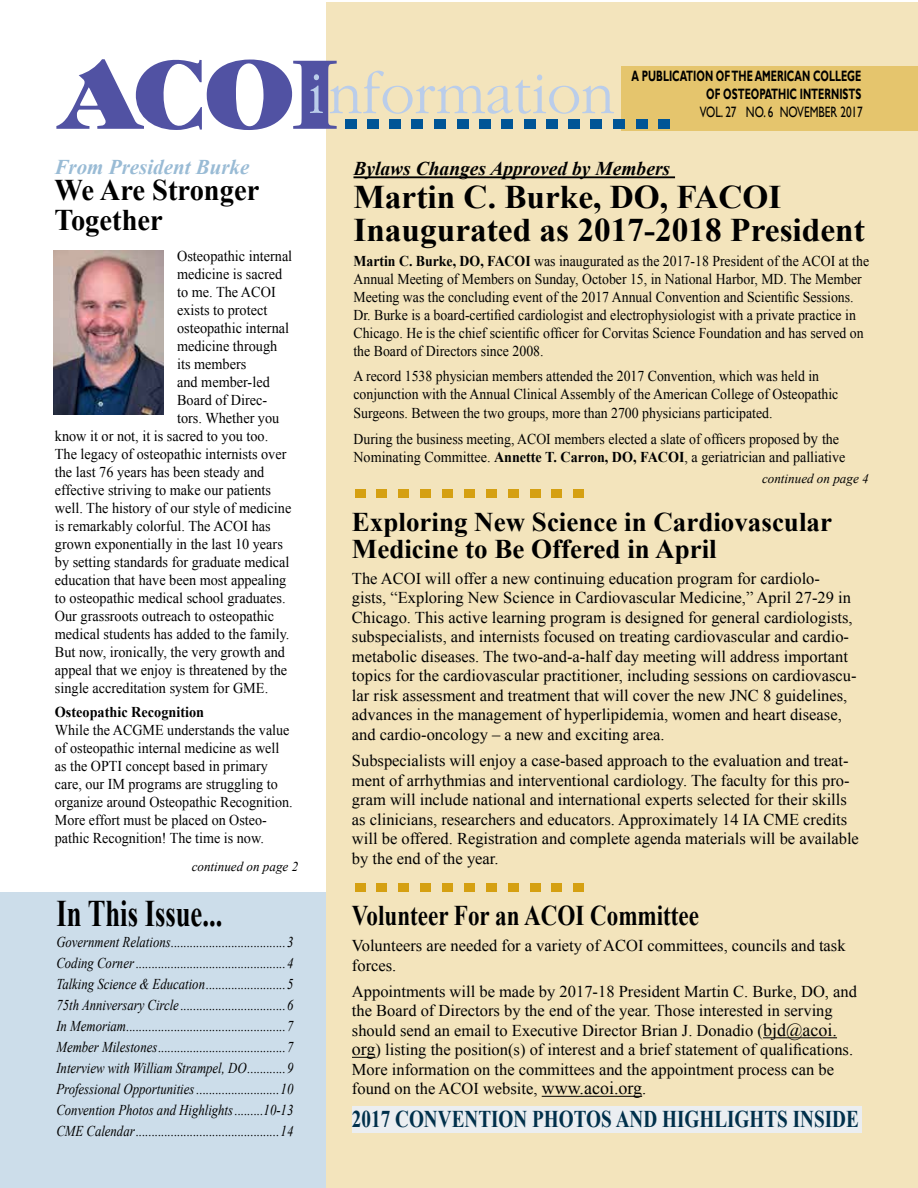
<style>
.page{position:relative;width:918px;height:1188px;background:#fff}
.page>*{position:absolute;margin:0;border:0;box-sizing:border-box;transform-origin:0 0}
.t1{font:700 37.5px "Times New Roman";color:#000;scale:.71 1}
.t2{font:700 33px/33px "Times New Roman";color:#000}
.t3{font:700 30px/30px "Times New Roman";color:#000;scale:.95 1}
.t4{font:700 28.5px "Times New Roman";color:#000;scale:.81 1}
.t5{font:700 27px/27px "Times New Roman";color:#000}
.t6{font:700 24px "Times New Roman";color:#00304b;scale:.8 1}
.t7{font:italic 700 21px "Times New Roman";color:#99bbd5}
.t8{font:italic 700 19.5px "Times New Roman";color:#000}
.t9{font:16.5px/19.5px "Times New Roman";color:#000}
.t10{font:15px/18px "Times New Roman";color:#000;scale:.92 1}
.t11{font:15px "Times New Roman";color:#000;scale:.95 1}
.t12{font:italic 15px/21px "Times New Roman";color:#000;text-align:justify;scale:.85 1}
.t13{font:15px/18px "Times New Roman";color:#000;scale:.94 1}
.t14{font:700 15px/18px "Gill Sans";color:#000;text-align:right;scale:.65 1}
.t15{font:15px "Gill Sans";color:#000;scale:.75 1}
.t16{font:700 15px "Times New Roman";color:#000;scale:.95 1}
.t17{font:italic 13.5px "Times New Roman";color:#000}
.s1{font-weight:700}
.s2{font-size:16.5px}
.s3{font-size:18px}
</style>
<div class="page">
<div style="left:0;top:893px;width:326px;height:295px;background:#ccddea"></div>
<div style="left:326px;top:2px;width:592px;height:1186px;background:#f3e4bc"></div>
<div style="left:621px;top:66px;width:297px;height:65px;background:#e5c56d"></div>
<div style="left:614px;top:119px;width:11px;height:10px;background:#005596"></div>
<div style="left:636px;top:119px;width:11px;height:10px;background:#005596"></div>
<div style="left:658px;top:119px;width:12px;height:10px;background:#005596"></div>
<svg style="left:56px;top:59px;width:558px;height:71px"></svg>
<div style="left:355px;top:883px;width:11px;height:9px;background:#d5a012"></div>
<div style="left:376px;top:883px;width:11px;height:9px;background:#d5a012"></div>
<div style="left:398px;top:883px;width:11px;height:9px;background:#d5a012"></div>
<div style="left:420px;top:883px;width:11px;height:9px;background:#d5a012"></div>
<div style="left:442px;top:883px;width:11px;height:9px;background:#d5a012"></div>
<div style="left:464px;top:883px;width:11px;height:9px;background:#d5a012"></div>
<div style="left:486px;top:883px;width:11px;height:9px;background:#d5a012"></div>
<div style="left:508px;top:883px;width:11px;height:9px;background:#d5a012"></div>
<div style="left:530px;top:883px;width:11px;height:9px;background:#d5a012"></div>
<div style="left:551px;top:883px;width:11px;height:9px;background:#d5a012"></div>
<div style="left:573px;top:883px;width:11px;height:9px;background:#d5a012"></div>
<hr style="left:353px;top:176px;width:322px;height:2px;background:#000">
<img style="left:53px;top:251px;width:111px;height:163px">
<div style="left:355px;top:490px;width:11px;height:8px;background:#d5a012"></div>
<div style="left:376px;top:490px;width:11px;height:8px;background:#d5a012"></div>
<div style="left:398px;top:490px;width:11px;height:8px;background:#d5a012"></div>
<div style="left:420px;top:490px;width:11px;height:8px;background:#d5a012"></div>
<div style="left:442px;top:490px;width:11px;height:8px;background:#d5a012"></div>
<div style="left:464px;top:490px;width:11px;height:8px;background:#d5a012"></div>
<div style="left:486px;top:490px;width:11px;height:8px;background:#d5a012"></div>
<div style="left:508px;top:490px;width:11px;height:8px;background:#d5a012"></div>
<div style="left:530px;top:490px;width:11px;height:8px;background:#d5a012"></div>
<div style="left:551px;top:490px;width:11px;height:8px;background:#d5a012"></div>
<div style="left:573px;top:490px;width:11px;height:8px;background:#d5a012"></div>
<div style="left:353px;top:1107px;width:509px;height:26px;background:#ebeef1"></div>
<hr style="left:763px;top:1037px;width:74px;height:1px;background:#000">
<svg style="left:352px;top:1057px;width:24px;height:1px"></svg>
<hr style="left:542px;top:1096px;width:100px;height:1px;background:#000">
<p class="t7" style="left:55px;top:152px;width:196px">From President Burke</p>
<h3 class="t3" style="left:55px;top:175px;width:217px">We Are Stronger<br>Together</h3>
<p class="t11" style="left:177px;top:246px;width:123px">Osteopathic internal</p>
<p class="t11" style="left:177px;top:264px;width:112px">medicine is sacred</p>
<p class="t11" style="left:177px;top:282px;width:105px">to me. The ACOI</p>
<p class="t11" style="left:177px;top:300px;width:96px">exists to protect</p>
<p class="t11" style="left:177px;top:318px;width:119px">osteopathic internal</p>
<p class="t11" style="left:177px;top:336px;width:107px">medicine through</p>
<p class="t11" style="left:177px;top:354px;width:74px">its members</p>
<p class="t11" style="left:177px;top:372px;width:99px">and member-led</p>
<p class="t11" style="left:177px;top:390px;width:96px">Board of Direc-</p>
<p class="t11" style="left:177px;top:408px;width:109px">tors. Whether you</p>
<p class="t11" style="left:55px;top:426px;width:226px">know it or not, it is sacred to you too.</p>
<p class="t11" style="left:55px;top:444px;width:245px">The legacy of osteopathic internists over</p>
<p class="t11" style="left:55px;top:462px;width:222px">the last 76 years has been steady and</p>
<p class="t11" style="left:55px;top:480px;width:229px">effective striving to make our patients</p>
<p class="t11" style="left:55px;top:498px;width:250px">well. The history of our style of medicine</p>
<p class="t11" style="left:55px;top:516px;width:229px">is remarkably colorful. The ACOI has</p>
<p class="t11" style="left:55px;top:534px;width:241px">grown exponentially in the last 10 years</p>
<p class="t11" style="left:55px;top:552px;width:249px">by setting standards for graduate medical</p>
<p class="t11" style="left:55px;top:570px;width:245px">education that have been most appealing</p>
<p class="t11" style="left:55px;top:588px;width:244px">to osteopathic medical school graduates.</p>
<p class="t11" style="left:55px;top:606px;width:232px">Our grassroots outreach to osteopathic</p>
<p class="t11" style="left:55px;top:624px;width:248px">medical students has added to the family.</p>
<p class="t11" style="left:55px;top:642px;width:244px">But now, ironically, the very growth and</p>
<p class="t11" style="left:55px;top:660px;width:246px">appeal that we enjoy is threatened by the</p>
<p class="t11" style="left:55px;top:678px;width:226px">single accreditation system for GME.</p>
<p class="t16" style="left:55px;top:702px;width:159px">Osteopathic Recognition</p>
<p class="t13" style="left:55px;top:721px;width:255px">While the ACGME understands the value of osteopathic internal medicine as well as the OPTI concept based in primary care, our IM programs are struggling to organize around Osteopathic Recognition.<br>More effort must be placed on Osteo&shy;pathic Recognition! The time is now.</p>
<p class="t17" style="left:192px;top:858px;width:108px">continued on page 2</p>
<h1 class="t1" style="left:56px;top:888px;width:235px">In This Issue...</h1>
<p class="t12" style="left:56px;top:932px;width:280px">Government Relations....................................3<br>Coding Corner ...............................................4<br>Talking Science &amp; Education.........................5<br>75th Anniversary Circle .................................6<br>In Memoriam..................................................7<br>Member Milestones........................................7<br>Interview with William Strampel, DO............9<br>Professional Opportunities ..........................10<br>Convention Photos and Highlights.........10-13<br>CME Calendar.............................................14</p>
<p class="t14" style="left:631px;top:68px;width:355px">A PUBLICATION OF THE AMERICAN COLLEGE<br>OF OSTEOPATHIC INTERNISTS</p>
<p class="t15" style="left:700px;top:104px;width:219px">VOL. 27 NO. 6 NOVEMBER 2017</p>
<p class="t8" style="left:353px;top:155px;width:318px">Bylaws Changes Approved by Members</p>
<h2 class="t2" style="left:353px;top:180px;width:513px">Martin C. Burke, DO, FACOI<br>Inaugurated as 2017-2018 President</h2>
<p class="t10" style="left:353px;top:252px;width:562px"><span class="s1">Martin C. Burke, DO, FACOI</span> was inaugurated as the 2017-18 President of the ACOI at the Annual Meeting of Members on Sunday, October 15, in National Harbor, MD. The Member Meeting was the concluding event of the 2017 Annual Convention and Scientific Sessions.<br>Dr. Burke is a board-certified cardiologist and electrophysiologist with a private practice in Chicago. He is the chief scientific officer for Corvitas Science Foundation and has served on the Board of Directors since 2008.</p>
<p class="t10" style="left:353px;top:366px;width:529px">A record 1538 physician members attended the 2017 Convention, which was held in conjunction with the Annual Clinical Assembly of the American College of Osteopathic</p>
<p class="t10" style="left:353px;top:400px;width:529px;line-height:26.2px">Surgeons. Between the two groups, more than 2700 physicians participated.<br>During the business meeting, ACOI members elected a slate of officers proposed <span class="s2">by</span> the</p>
<p class="t13" style="left:353px;top:448px;width:525px">Nominating Committee. <span class="s1">Annette T. Carron, DO, FACOI</span>, a geriatrician and palliative</p>
<p class="t17" style="left:762px;top:469px;width:108px">continued on page 4</p>
<h3 class="t5" style="left:352px;top:507px;width:482px">Exploring New Science in Cardiovascular<br>Medicine to Be Offered in April</h3>
<p class="t9" style="left:352px;top:568px;width:506px">The ACOI will offer a new continuing education program for cardiolo&shy;gists, “Exploring New Science in Cardiovascular Medicine,” April 27-29 in Chicago. This active learning program is designed for general cardiologists, subspecialists, and internists focused on treating cardiovascular and cardio&shy;metabolic diseases. The two-and-a-half day meeting will address important topics for the cardiovascular practitioner, including sessions on cardiovascu&shy;lar risk assessment and treatment that will cover the new JNC 8 guidelines, advances in the management of hyperlipidemia, women and heart disease, and cardio-oncology – a new and exciting area.</p>
<p class="t9" style="left:352px;top:751px;width:508px">Subspecialists will enjoy a case-based approach to the evaluation and treat&shy;ment of arrhythmias and interventional cardiology. The faculty for this pro&shy;gram will include national and international experts selected for their skills as clinicians, researchers and educators. Approximately 14 IA CME credits will be offered. Registration and complete agenda materials will be available by the end of the year.</p>
<h3 class="t4" style="left:352px;top:896px;width:430px">Volunteer For an ACOI Committee</h3>
<p class="t9" style="left:352px;top:936px;width:495px">Volunteers are needed for a variety of ACOI committees, councils and task forces.</p>
<p class="t9" style="left:352px;top:981px;width:507px">Appointments will be made by 2017-18 President Martin C. Burke, DO, and the Board of Directors by the end of the year. Those interested in serving should send an email to Executive Director Brian J. Donadio (<span class="s3">bjd@acoi. org</span>) listing the position(s) of interest and a brief statement of qualifications.<br>More information on the committees and the appointment process can be found on the ACOI website, <span class="s3">www.acoi.org</span>.</p>
<h3 class="t6" style="left:352px;top:1103px;width:635px">2017 CONVENTION PHOTOS AND HIGHLIGHTS INSIDE</h3>
</div>
